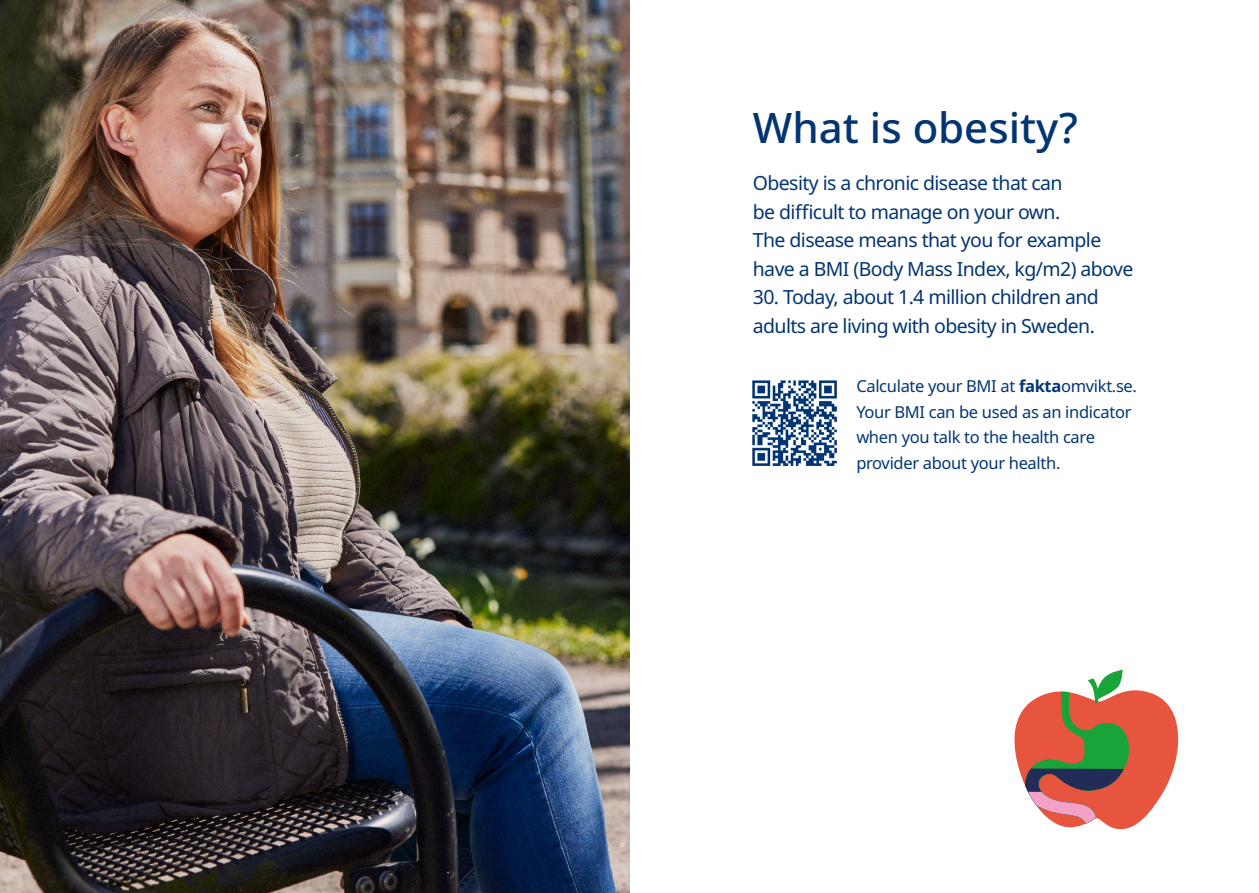
<style>
.page{position:relative;width:1259px;height:893px;background:#fff}
.page>*{position:absolute;margin:0;border:0;box-sizing:border-box;transform-origin:0 0}
.t1{font:500 42px "Apis";color:#033572}
.t2{font:19.5px/28.5px "Apis";letter-spacing:-.03em;color:#033572}
.t3{font:16.5px/25.5px "Apis";letter-spacing:-.02em;color:#033572}
.s1{font-weight:700}
</style>
<div class="page">
<svg style="left:1014px;top:670px;width:164px;height:160px"></svg>
<img style="left:0;top:0;width:629px;height:893px">
<img style="left:752px;top:380px;width:85px;height:86px">
<h1 class="t1" style="left:753px;top:98px;width:326px">What is obesity?</h1>
<p class="t2" style="left:753px;top:169px;width:382px">Obesity is a chronic disease that can<br>be difficult to manage on your own.<br>The disease means that you for example have a BMI (Body Mass Index, kg/m2) above</p>
<p class="t2" style="left:753px;top:284px;width:347px">30. Today, about 1.4 million children and adults are living with obesity in Sweden.</p>
<p class="t3" style="left:856px;top:374px;width:282px">Calculate your BMI at <span class="s1">fakta</span>omvikt.se.<br>Your BMI can be used as an indicator when you talk to the health care provider about your health.</p>
</div>
